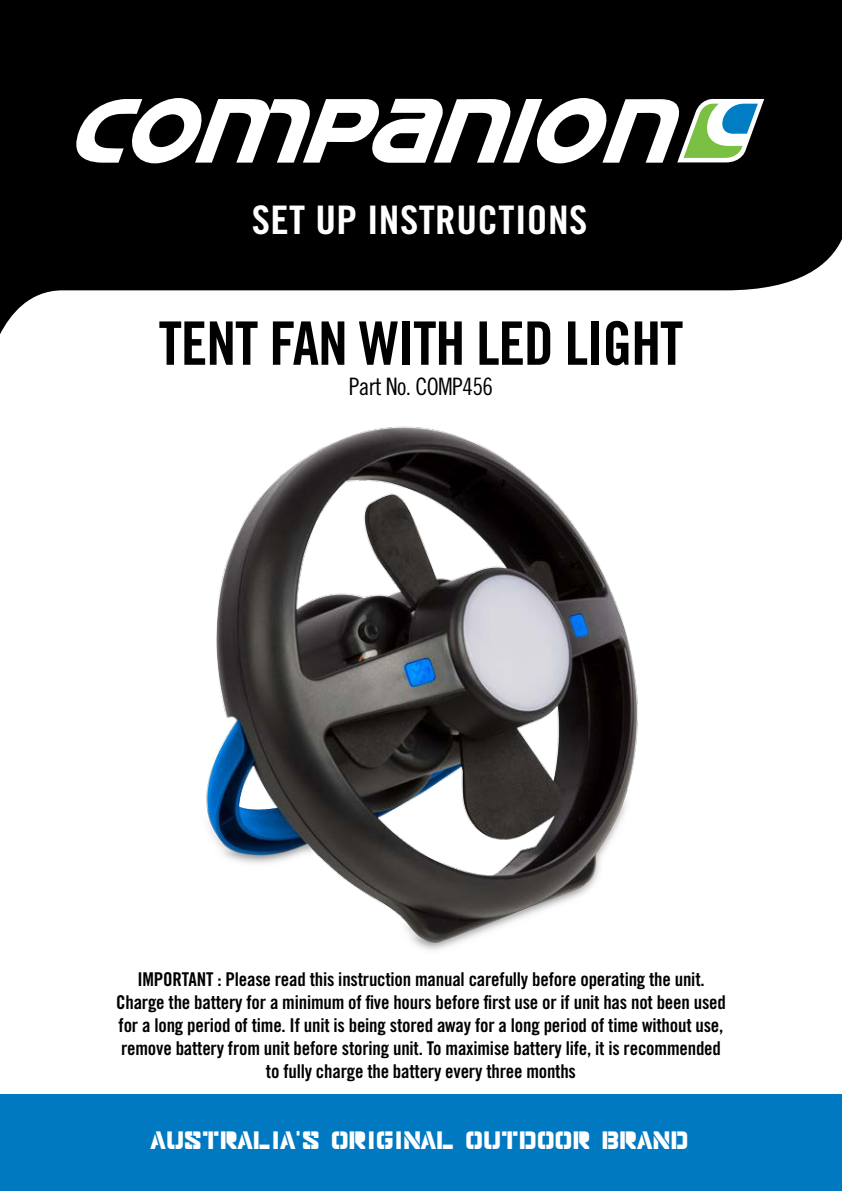
<style>
.page{position:relative;width:842px;height:1191px;background:#fff}
.page>*{position:absolute;margin:0;border:0;box-sizing:border-box;transform-origin:0 0}
.t1{font:60px "Trade Gothic LT Std Bd Cn 20";letter-spacing:-.02em;color:#000}
.t2{font:39.4px "Trade Gothic Bold Cond Twenty";letter-spacing:.01em;color:#fff;scale:1.05 1}
.t3{font:28.2px "Major Snafu";color:#fff}
.t4{font:24px "Trade Gothic LT Std Cn 18";letter-spacing:-.025em;color:#000}
.t5{font:19px/23px "Trade Gothic Bold Cond Twenty";letter-spacing:-.01em;color:#000;text-align:center}
</style>
<div class="page">
<svg style="left:0;top:0;width:842px;height:334px;fill:#000"></svg>
<svg style="left:75px;top:98px;width:689px;height:65px"></svg>
<img style="left:206px;top:426px;width:432px;height:524px">
<div style="left:0;top:1094px;width:842px;height:97px;background:#0079c1"></div>
<h2 class="t2" style="left:252px;top:196px;width:321px">SET UP INSTRUCTIONS</h2>
<h1 class="t1" style="left:159px;top:307px;width:526px">TENT FAN WITH LED LIGHT</h1>
<p class="t4" style="left:349px;top:372px;width:146px">Part No. COMP456</p>
<p class="t5" style="left:116px;top:967px;width:611px">IMPORTANT : Please read this instruction manual carefully before operating the unit.<br>Charge the battery for a minimum of five hours before first use or if unit has not been used for a long period of time. If unit is being stored away for a long period of time without use, remove battery from unit before storing unit. To maximise battery life, it is recommended to fully charge the battery every three months</p>
<h3 class="t3" style="left:151px;top:1125px;width:539px">AUSTRALIA’S ORIGINAL OUTDOOR BRAND</h3>
</div>
